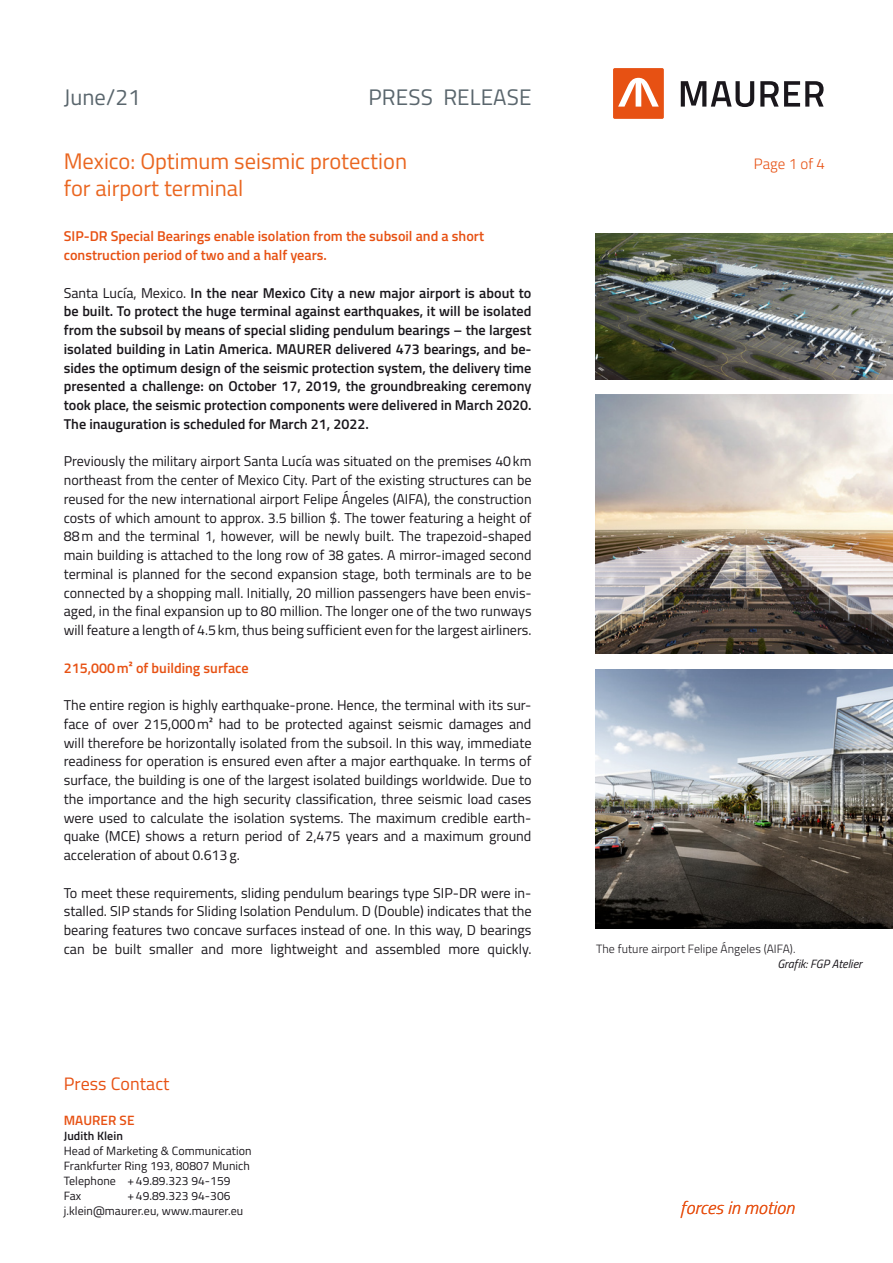
<style>
.page{position:relative;width:893px;height:1263px;background:#fff}
.page>*{position:absolute;margin:0;border:0;box-sizing:border-box;transform-origin:0 0}
.t1{font:22.5px "Titillium";color:#ea6620}
.t2{font:22.5px "Titillium";letter-spacing:.005em;color:#5a666d}
.t3{font:italic 300 18px "Titillium";letter-spacing:.005em;color:#e75113}
.t4{font:18px "Titillium";letter-spacing:.005em;color:#e75113}
.t5{font:300 15px "Titillium";color:#e75113}
.t6{font:14.25px/18.8px "Titillium";color:#1a171c;text-align:justify}
.t7{font:600 14.25px/18.8px "Titillium";color:#1a171c;text-align:justify}
.t8{font:600 14.25px/18.8px "Titillium";color:#e75113}
.t9{font:600 13.5px "Titillium";letter-spacing:.005em;color:#e75113}
.t10{font:12px/15px "Titillium";letter-spacing:.005em;color:#1a171c}
.t11{font:300 12px "Titillium";letter-spacing:.005em;color:#1a171c}
.t12{font:italic 12px "Titillium";color:#1a171c}
.t13{font:600 12px "Titillium";letter-spacing:.005em;color:#1a171c}
.s1{font-weight:400}
</style>
<div class="page">
<div style="left:613px;top:68px;width:51px;height:51px;background:#e75113;border-radius:2px"></div>
<svg style="left:681px;top:81px;width:73px;height:26px"></svg>
<svg style="left:760px;top:81px;width:64px;height:26px"></svg>
<svg style="left:618px;top:78px;width:41px;height:29px"></svg>
<img style="left:595px;top:233px;width:298px;height:146px">
<img style="left:595px;top:394px;width:298px;height:260px">
<img style="left:595px;top:669px;width:298px;height:260px">
<h1 class="t2" style="left:64px;top:81px;width:79px">June/21</h1>
<h1 class="t2" style="left:368px;top:81px;width:164px">PRESS RELEASE</h1>
<h1 class="t1" style="left:64px;top:144px;width:345px">Mexico: Optimum seismic protection</h1>
<p class="t5" style="left:754px;top:152px;width:72px">Page 1 of 4</p>
<h1 class="t1" style="left:64px;top:171px;width:181px">for airport terminal</h1>
<p class="t8" style="left:64px;top:226px;width:422px">SIP-DR Special Bearings enable isolation from the subsoil and a short construction period of two and a half years.</p>
<p class="t7" style="left:64px;top:282px;width:469px"><span class="s1">Santa Lucía, Mexico.</span> In the near Mexico City a new major airport is about to be built. To protect the huge terminal against earthquakes, it will be isolated from the subsoil by means of special sliding pendulum bearings – the largest isolated building in Latin America. MAURER delivered 473 bearings, and be&shy;sides the optimum design of the seismic protection system, the delivery time presented a challenge: on October 17, 2019, the groundbreaking ceremony took place, the seismic protection components were delivered in March 2020.<br>The inauguration is scheduled for March 21, 2022.</p>
<p class="t6" style="left:64px;top:451px;width:469px">Previously the military airport Santa Lucía was situated on the premises 40km northeast from the center of Mexico City. Part of the existing structures can be reused for the new international airport Felipe Ángeles (AIFA), the construction costs of which amount to approx. 3.5 billion $. The tower featuring a height of 88m and the terminal 1, however, will be newly built. The trapezoid-shaped main building is attached to the long row of 38 gates. A mirror-imaged second terminal is planned for the second expansion stage, both terminals are to be connected by a shopping mall. Initially, 20 million passengers have been envis&shy;aged, in the final expansion up to 80 million. The longer one of the two runways will feature a length of 4.5km, thus being sufficient even for the largest airliners.</p>
<p class="t8" style="left:64px;top:657px;width:186px">215,000m² of building surface</p>
<p class="t6" style="left:64px;top:695px;width:469px">The entire region is highly earthquake-prone. Hence, the terminal with its sur&shy;face of over 215,000m² had to be protected against seismic damages and will therefore be horizontally isolated from the subsoil. In this way, immediate readiness for operation is ensured even after a major earthquake. In terms of surface, the building is one of the largest isolated buildings worldwide. Due to the importance and the high security classification, three seismic load cases were used to calculate the isolation systems. The maximum credible earth&shy;quake (MCE) shows a return period of 2,475 years and a maximum ground acceleration of about 0.613g.</p>
<p class="t6" style="left:64px;top:883px;width:469px">To meet these requirements, sliding pendulum bearings type SIP-DR were in&shy;stalled. SIP stands for Sliding Isolation Pendulum. D (Double) indicates that the bearing features two concave surfaces instead of one. In this way, D bearings can be built smaller and more lightweight and assembled more quickly.</p>
<p class="t11" style="left:596px;top:940px;width:201px">The future airport Felipe Ángeles (AIFA).</p>
<p class="t12" style="left:777px;top:955px;width:86px">Grafik: FGP Atelier</p>
<p class="t4" style="left:64px;top:1070px;width:107px">Press Contact</p>
<p class="t9" style="left:64px;top:1109px;width:72px">MAURER SE</p>
<p class="t13" style="left:64px;top:1126px;width:61px">Judith Klein</p>
<p class="t10" style="left:64px;top:1142px;width:189px">Head of Marketing &amp; Communication<br>Frankfurter Ring 193, 80807 Munich<br>Telephone +49.89.323 94-159<br>Fax</p>
<p class="t10" style="left:64px;top:1187px;width:181px;text-indent:64px">+49.89.323 94-306 j.klein@maurer.eu, www.maurer.eu</p>
<p class="t3" style="left:680px;top:1194px;width:115px">forces in motion</p>
</div>
